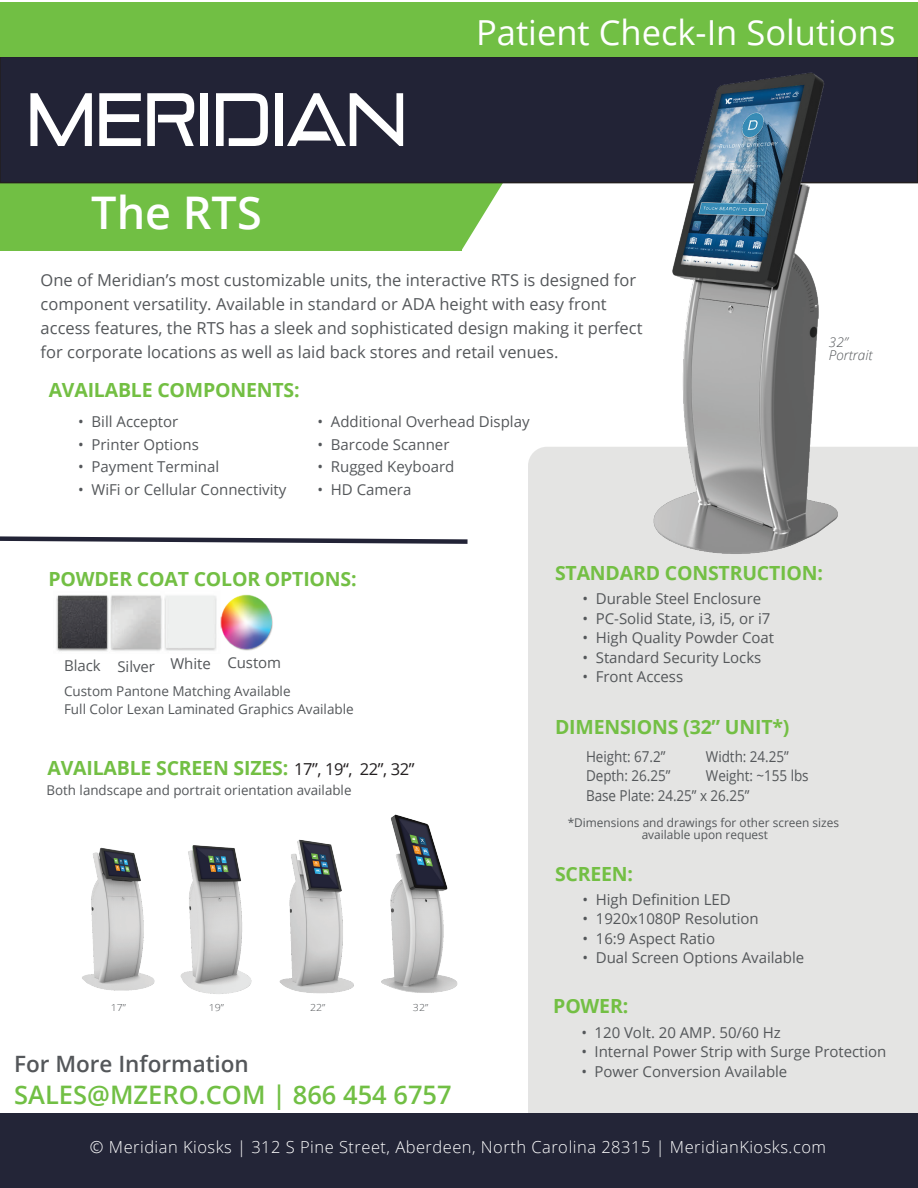
<style>
.page{position:relative;width:918px;height:1188px;background:#fff}
.page>*{position:absolute;margin:0;border:0;box-sizing:border-box;transform-origin:0 0}
.t1{font:600 45px "Open Sans";color:#fff}
.t2{font:34.5px "Open Sans";color:#fff}
.t3{font:600 25.5px "Open Sans";color:#71bf44}
.t4{font:600 22.5px "Open Sans";color:#54575a}
.t5{font:700 19.5px "Open Sans";letter-spacing:-.01em;color:#73bf44}
.t6{font:700 19.5px "Open Sans";letter-spacing:-.01em;color:#73bf43}
.t7{font:16.5px/24px "Open Sans";color:#54575a}
.t8{font:300 16.5px "Open Sans";letter-spacing:.03em;color:#fff}
.t9{font:16.5px "Open Sans";letter-spacing:-.025em;color:#231f20}
.t10{font:15px "Open Sans";letter-spacing:-.005em;color:#54575a}
.t11{font:15px/19.5px "Open Sans";letter-spacing:-.005em;color:#54575a;scale:.9 1}
.t12{font:13.5px/18px "Open Sans";color:#54575a}
.t13{font:italic 300 13.5px/13.5px "Open Sans";color:#54575a}
.t14{font:12px/12px "Open Sans";color:#54575a;text-align:center}
.t15{font:300 9.75px "Open Sans";color:#54575a;scale:1.1 1}
</style>
<div class="page">
<div style="left:528px;top:447px;width:390px;height:666px;background:#e4e4e3"></div>
<img style="left:82px;top:847px;width:72px;height:144px">
<img style="left:180px;top:845px;width:72px;height:149px">
<img style="left:279px;top:839px;width:75px;height:155px">
<img style="left:381px;top:814px;width:77px;height:179px">
<div style="left:0;top:1113px;width:918px;height:75px;background:#232537"></div>
<div style="left:0;top:175px;width:461px;height:76px;background:#71bf44"></div>
<svg style="left:418px;top:183px;width:86px;height:68px"></svg>
<div style="left:0;top:57px;width:918px;height:126px;background:#222336"></div>
<svg style="left:30px;top:93px;width:62px;height:53px"></svg>
<svg style="left:99px;top:93px;width:42px;height:53px"></svg>
<svg style="left:147px;top:93px;width:47px;height:53px"></svg>
<div style="left:201px;top:93px;width:7px;height:53px;background:#fff"></div>
<svg style="left:216px;top:93px;width:52px;height:53px"></svg>
<div style="left:275px;top:93px;width:8px;height:53px;background:#fff"></div>
<svg style="left:287px;top:93px;width:116px;height:53px"></svg>
<div style="left:0;top:2px;width:918px;height:55px;background:#71bf44"></div>
<img style="left:56px;top:594px;width:217px;height:58px">
<img style="left:633px;top:57px;width:219px;height:505px">
<svg style="left:0;top:536px;width:468px;height:8px"></svg>
<h1 class="t1" style="left:91px;top:182px;width:172px">The RTS</h1>
<h2 class="t2" style="left:476px;top:8px;width:421px">Patient Check-In Solutions</h2>
<p class="t7" style="left:41px;top:267px;width:603px">One of Meridian’s most customizable units, the interactive RTS is designed for component versatility. Available in standard or ADA height with easy front access features, the RTS has a sleek and sophisticated design making it perfect for corporate locations as well as laid back stores and retail venues.</p>
<h3 class="t6" style="left:49px;top:377px;width:253px">AVAILABLE COMPONENTS:</h3>
<p class="t10" style="left:78px;top:412px;width:102px">• Bill Acceptor</p>
<p class="t10" style="left:78px;top:434px;width:122px">• Printer Options</p>
<p class="t10" style="left:78px;top:457px;width:143px">• Payment Terminal</p>
<p class="t10" style="left:78px;top:479px;width:210px">• WiFi or Cellular Connectivity</p>
<p class="t10" style="left:317px;top:412px;width:214px">• Additional Overhead Display</p>
<p class="t10" style="left:317px;top:434px;width:134px">• Barcode Scanner</p>
<p class="t10" style="left:317px;top:457px;width:139px">• Rugged Keyboard</p>
<p class="t10" style="left:317px;top:479px;width:96px">• HD Camera</p>
<p class="t13" style="left:829px;top:335px;width:45px">32”<br>Portrait</p>
<h3 class="t5" style="left:48px;top:565px;width:310px">POWDER COAT COLOR OPTIONS:</h3>
<p class="t10" style="left:227px;top:652px;width:55px">Custom</p>
<p class="t10" style="left:64px;top:655px;width:148px">Black Silver White</p>
<p class="t12" style="left:64px;top:682px;width:291px">Custom Pantone Matching Available<br>Full Color Lexan Laminated Graphics Available</p>
<h3 class="t5" style="left:47px;top:754px;width:242px">AVAILABLE SCREEN SIZES:</h3>
<p class="t12" style="left:47px;top:781px;width:306px">Both landscape and portrait orientation available</p>
<p class="t9" style="left:294px;top:757px;width:122px">17”, 19“, 22”, 32”</p>
<p class="t15" style="left:111px;top:1001px;width:15px">17”</p>
<p class="t15" style="left:209px;top:1001px;width:15px">19”</p>
<p class="t15" style="left:310px;top:1001px;width:15px">22”</p>
<p class="t15" style="left:413px;top:1001px;width:15px">32”</p>
<h3 class="t4" style="left:14px;top:1049px;width:236px">For More Information</h3>
<h3 class="t3" style="left:14px;top:1077px;width:439px">SALES@MZERO.COM | 866 454 6757</h3>
<h3 class="t5" style="left:555px;top:559px;width:270px">STANDARD CONSTRUCTION:</h3>
<p class="t10" style="left:583px;top:589px;width:180px">• Durable Steel Enclosure</p>
<p class="t10" style="left:583px;top:608px;width:189px">• PC-Solid State, i3, i5, or i7</p>
<p class="t10" style="left:583px;top:628px;width:193px">• High Quality Powder Coat</p>
<p class="t10" style="left:583px;top:647px;width:180px">• Standard Security Locks</p>
<p class="t10" style="left:583px;top:667px;width:102px">• Front Access</p>
<h3 class="t5" style="left:555px;top:713px;width:236px">DIMENSIONS (32” UNIT*)</h3>
<p class="t11" style="left:586px;top:746px;width:183px">Height: 67.2”<br>Depth: 26.25”<br>Base Plate: 24.25” x 26.25”</p>
<p class="t11" style="left:706px;top:746px;width:116px">Width: 24.25”<br>Weight: ~155 lbs</p>
<p class="t14" style="left:568px;top:816px;width:273px">*Dimensions and drawings for other screen sizes available upon request</p>
<h3 class="t5" style="left:555px;top:860px;width:80px">SCREEN:</h3>
<p class="t10" style="left:583px;top:889px;width:150px">• High Definition LED</p>
<p class="t10" style="left:583px;top:909px;width:178px">• 1920x1080P Resolution</p>
<p class="t10" style="left:583px;top:928px;width:134px">• 16:9 Aspect Ratio</p>
<p class="t10" style="left:583px;top:948px;width:223px">• Dual Screen Options Available</p>
<h3 class="t5" style="left:553px;top:992px;width:76px">POWER:</h3>
<p class="t10" style="left:581px;top:1022px;width:201px">• 120 Volt. 20 AMP. 50/60 Hz</p>
<p class="t10" style="left:581px;top:1042px;width:307px">• Internal Power Strip with Surge Protection</p>
<p class="t10" style="left:581px;top:1061px;width:207px">• Power Conversion Available</p>
<p class="t8" style="left:90px;top:1135px;width:738px">© Meridian Kiosks | 312 S Pine Street, Aberdeen, North Carolina 28315 | MeridianKiosks.com</p>
</div>
